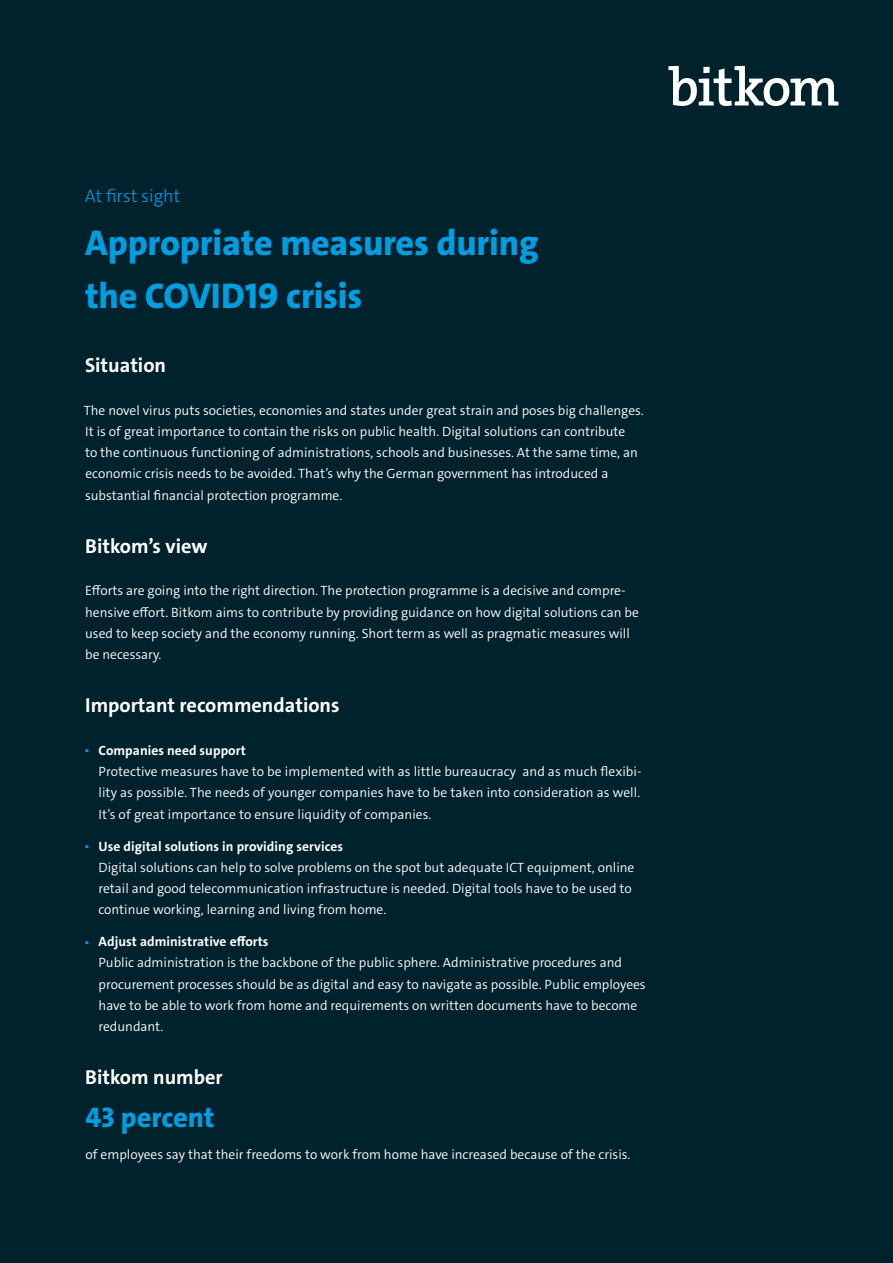
<style>
.page{position:relative;width:893px;height:1263px;background:#00222d}
.page>*{position:absolute;margin:0;border:0;box-sizing:border-box;transform-origin:0 0}
.t1{font:800 36px/53.1px "The Sans C4 s";letter-spacing:-.005em;color:#009ee0}
.t2{font:800 28.5px "The Sans C4 s";color:#009ee0}
.t3{font:700 20.25px "The Sans C4 s";color:#fff}
.t4{font:300 18px "The Sans C4 s";color:#009ee0}
.t5{font:300 13.5px/21.3px "The Sans C4 s";color:#fff}
.t6{font:700 13.5px "The Sans C4 s";letter-spacing:.005em;color:#fff}
.t7{font:300 4.2px "The Sans C4 s";color:#009ee0}
</style>
<div class="page">
<svg style="left:668px;top:66px;width:170px;height:40px"></svg>
<h3 class="t4" style="left:85px;top:184px;width:97px">At first sight</h3>
<h1 class="t1" style="left:85px;top:217px;width:455px">Appropriate measures during the COVID19 crisis</h1>
<h3 class="t3" style="left:85px;top:352px;width:83px">Situation</h3>
<p class="t5" style="left:84px;top:399px;width:561px">The novel virus puts societies, economies and states under great strain and poses big challenges.<br>It is of great importance to contain the risks on public health. Digital solutions can contribute<br>to the continuous functioning of administrations, schools and businesses. At the same time, an economic crisis needs to be avoided. That’s why the German government has introduced a substantial financial protection programme.</p>
<h3 class="t3" style="left:85px;top:533px;width:124px">Bitkom’s view</h3>
<p class="t5" style="left:85px;top:580px;width:555px">Efforts are going into the right direction. The protection programme is a decisive and compre&shy;hensive effort. Bitkom aims to contribute by providing guidance on how digital solutions can be used to keep society and the economy running. Short term as well as pragmatic measures will be necessary.</p>
<h3 class="t3" style="left:85px;top:692px;width:256px">Important recommendations</h3>
<p class="t7" style="left:85px;top:748px;width:5px">◼</p>
<p class="t6" style="left:99px;top:741px;width:149px">Companies need support</p>
<p class="t5" style="left:99px;top:761px;width:544px;text-align:justify">Protective measures have to be implemented with as little bureaucracy and as much flexibi&shy;lity as possible. The needs of younger companies have to be taken into consideration as well.<br>It’s of great importance to ensure liquidity of companies.</p>
<p class="t7" style="left:85px;top:844px;width:5px">◼</p>
<p class="t6" style="left:99px;top:837px;width:246px">Use digital solutions in providing services</p>
<p class="t5" style="left:99px;top:857px;width:537px">Digital solutions can help to solve problems on the spot but adequate ICT equipment, online retail and good telecommunication infrastructure is needed. Digital tools have to be used to continue working, learning and living from home.</p>
<p class="t7" style="left:85px;top:939px;width:5px">◼</p>
<p class="t6" style="left:99px;top:933px;width:171px">Adjust administrative efforts</p>
<p class="t5" style="left:99px;top:952px;width:549px">Public administration is the backbone of the public sphere. Administrative procedures and procurement processes should be as digital and easy to navigate as possible. Public employees have to be able to work from home and requirements on written documents have to become redundant.</p>
<h3 class="t3" style="left:85px;top:1064px;width:139px">Bitkom number</h3>
<h2 class="t2" style="left:85px;top:1099px;width:131px">43 percent</h2>
<p class="t5" style="left:86px;top:1144px;width:546px">of employees say that their freedoms to work from home have increased because of the crisis.</p>
</div>
